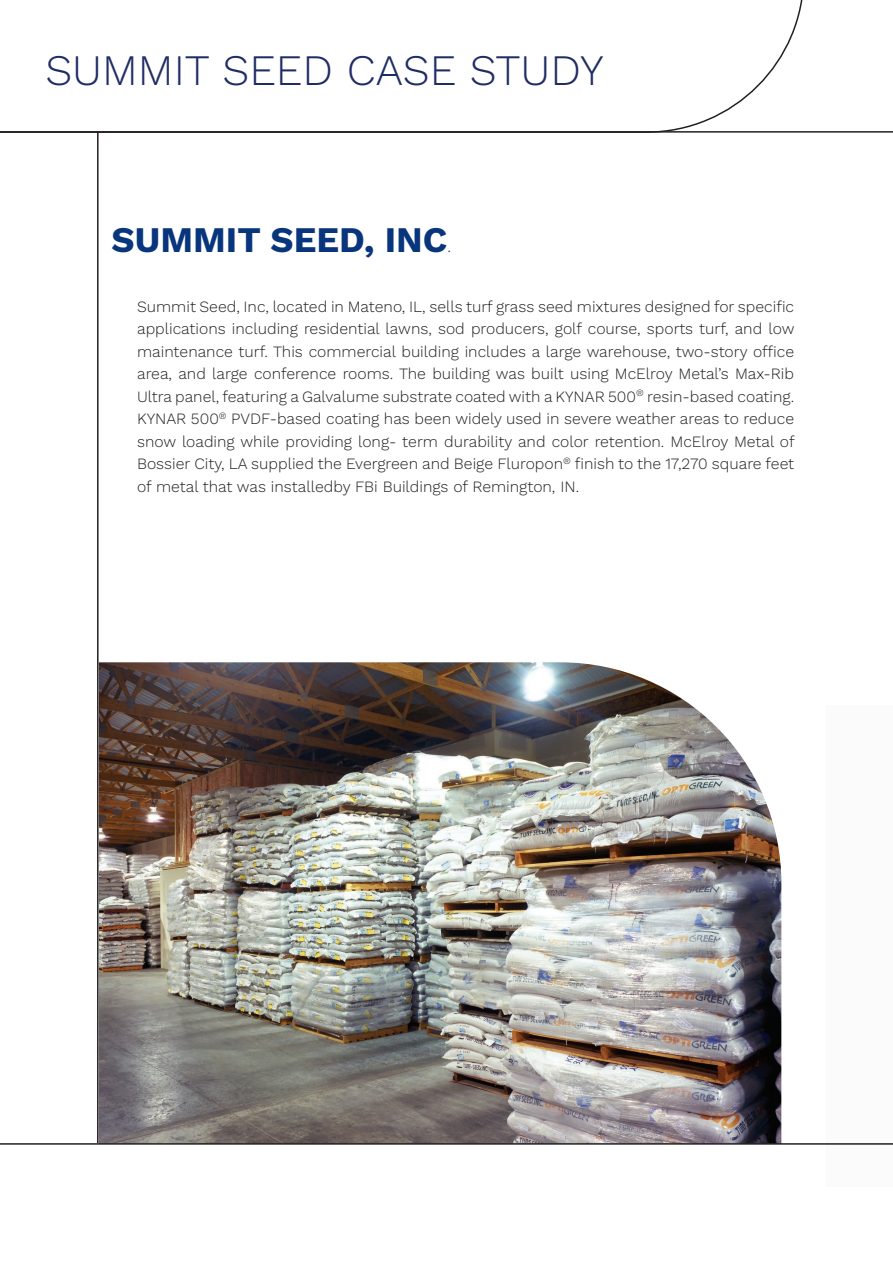
<style>
.page{position:relative;width:893px;height:1263px;background:#fff}
.page>*{position:absolute;margin:0;border:0;box-sizing:border-box;transform-origin:0 0}
.t1{font:300 43.5px "Work Sans";color:#202d65}
.Texte_courant{font:700 36px "Work Sans";color:#08357c}
.Texte_courant-2{font:300 15.75px/22.5px "Work Sans";color:#231f20;text-align:justify}
.s1{font-weight:300;font-size:16.5px}
</style>
<div class="page">
<svg style="left:658px;top:0;width:145px;height:131px"></svg>
<hr style="left:0;top:131px;width:893px;height:2px;background:#231f20">
<img style="left:99px;top:662px;width:682px;height:481px">
<div style="left:826px;top:705px;width:67px;height:481px;background:#fbfbfb"></div>
<hr style="left:0;top:1143px;width:893px;height:2px;background:#231f20">
<hr style="left:97px;top:131px;width:2px;height:1012px;background:#231f20">
<p class="t1" style="left:45px;top:37px;width:560px">SUMMIT SEED CASE STUDY</p>
<p class="Texte_courant" style="left:112px;top:213px;width:341px">SUMMIT SEED, INC<span class="s1">.</span></p>
<p class="Texte_courant-2" style="left:137px;top:294px;width:659px">Summit Seed, Inc, located in Mateno, IL, sells turf grass seed mixtures designed for specific applications including residential lawns, sod producers, golf course, sports turf, and low maintenance turf. This commercial building includes a large warehouse, two-story office area, and large conference rooms. The building was built using McElroy Metal’s Max-Rib Ultra panel, featuring a Galvalume substrate coated with a KYNAR 500<sup>®</sup> resin-based coating.<br>KYNAR 500<sup>®</sup> PVDF-based coating has been widely used in severe weather areas to reduce snow loading while providing long- term durability and color retention. McElroy Metal of Bossier City, LA supplied the Evergreen and Beige Fluropon<sup>®</sup> finish to the 17,270 square feet of metal that was installedby FBi Buildings of Remington, IN.</p>
</div>
